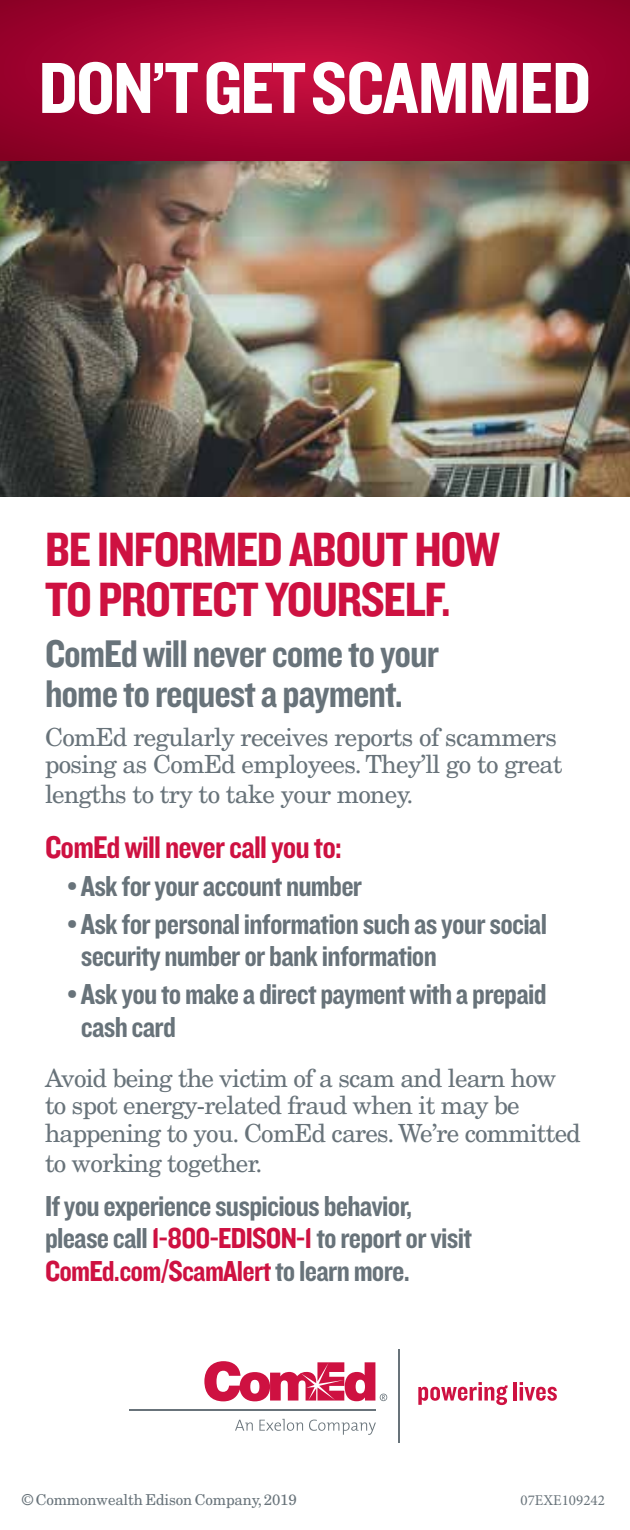
<style>
.page{position:relative;width:630px;height:1530px;background:#fff}
.page>*{position:absolute;margin:0;border:0;box-sizing:border-box;transform-origin:0 0}
.t1{font:75px "Knockout 50 Welterweight";letter-spacing:-.015em;color:#fff}
.t2{font:50px/50px "Knockout 50 Welterweight";letter-spacing:-.025em;color:#ce1141}
.t3{font:40px/40px "Knockout 50 Welterweight";letter-spacing:-.025em;color:#68737a}
.t4{font:32.5px "Knockout 50 Welterweight";letter-spacing:-.025em;color:#ce1141}
.t5{font:30px/32.5px "Knockout 50 Welterweight";letter-spacing:-.025em;color:#68737a}
.t6{font:25px/27.5px "New Century Schlbk";letter-spacing:-.03em;color:#68737a}
.t7{font:15px "New Century Schlbk";letter-spacing:-.01em;color:#68737a}
.t8{font:15px "Minion Pro";color:#68737a}
.s1{color:#ce1141}
</style>
<div class="page">
<img style="left:0;top:160px;width:630px;height:337px">
<svg style="left:235px;top:1420px;width:18px;height:11px"></svg>
<svg style="left:259px;top:1419px;width:44px;height:12px"></svg>
<svg style="left:309px;top:1420px;width:67px;height:15px"></svg>
<hr style="left:130px;top:1410px;width:245px;height:1px;background:#68737a">
<hr style="left:398px;top:1349px;width:1px;height:94px;background:#68737a">
<svg style="left:204px;top:1361px;width:183px;height:40px"></svg>
<svg style="left:418px;top:1382px;width:90px;height:23px"></svg>
<hr style="left:514px;top:1382px;width:3px;height:19px;background:#ce1141">
<svg style="left:520px;top:1382px;width:37px;height:19px"></svg>
<svg style="left:0;top:0;width:630px;height:160px;background:#a50431"></svg>
<h1 class="t1" style="left:39px;top:39px;width:554px">DON’T GET SCAMMED</h1>
<h2 class="t2" style="left:45px;top:522px;width:457px">BE INFORMED ABOUT HOW<br>TO PROTECT YOURSELF.</h2>
<h3 class="t3" style="left:45px;top:632px;width:396px">ComEd will never come to your home to request a payment.</h3>
<p class="t6" style="left:45px;top:723px;width:519px">ComEd regularly receives reports of scammers posing as ComEd employees. They’ll go to great</p>
<p class="t6" style="left:45px;top:780px;width:370px">lengths to try to take your money.</p>
<p class="t4" style="left:45px;top:826px;width:298px">ComEd will never call you to:</p>
<p class="t5" style="left:68px;top:869px;width:296px">• Ask for your account number</p>
<p class="t5" style="left:81px;top:907px;width:468px;text-indent:-13px">• Ask for personal information such as your social security number or bank information</p>
<p class="t5" style="left:81px;top:977px;width:467px;text-indent:-13px">• Ask you to make a direct payment with a prepaid cash card</p>
<p class="t6" style="left:45px;top:1064px;width:537px">Avoid being the victim of a scam and learn how to spot energy-related fraud when it may be happening to you. ComEd cares. We’re committed</p>
<p class="t6" style="left:45px;top:1149px;width:219px">to working together.</p>
<p class="t5" style="left:45px;top:1188px;width:428px">If you experience suspicious behavior, please call <span class="s1">1-800-EDISON-1</span> to report or visit<br><span class="s1">ComEd.com/ScamAlert</span> to learn more.</p>
<p class="t7" style="left:22px;top:1490px;width:276px">© Commonwealth Edison Company, 2019</p>
<p class="t8" style="left:521px;top:1490px;width:86px">07EXE109242</p>
</div>
